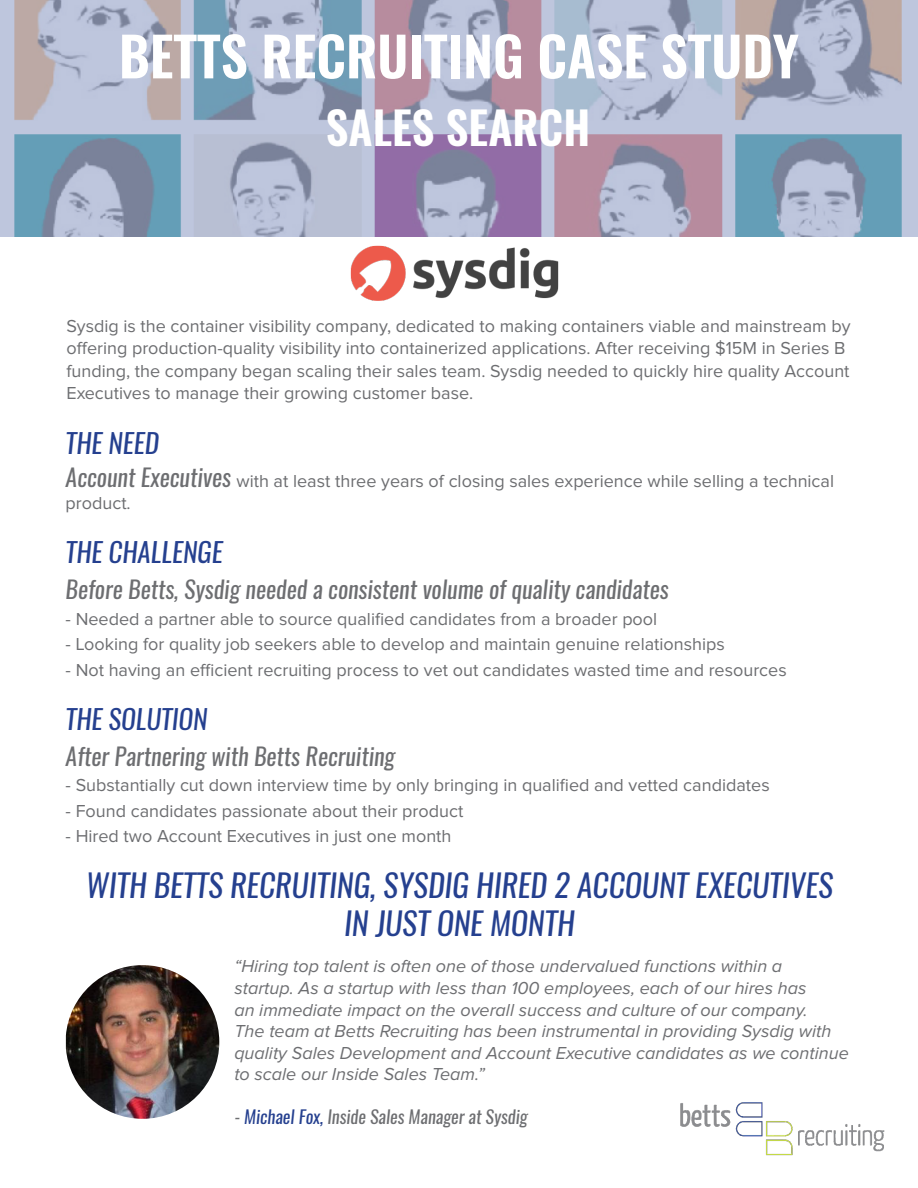
<style>
.page{position:relative;width:918px;height:1188px;background:#fff}
.page>*{position:absolute;margin:0;border:0;box-sizing:border-box;transform-origin:0 0}
.t1{font:600 54px "Oswald";color:#fff}
.t2{font:600 45px "Oswald";color:#fff}
.t3{font:italic 31.5px/37.5px "Oswald";color:#25408f;text-align:center}
.t4{font:italic 27px "Oswald";color:#25408f}
.t5{font:italic 24px "Oswald";color:#6d6e71}
.t6{font:18px/22.5px "Proxima Nova";color:#6d6e71}
.t7{font:italic 18px/21.6px "Proxima Nova";color:#6d6e71}
.t8{font:italic 18px "Oswald";color:#6d6e71}
.s1{font-family:"Oswald";font-style:italic;font-size:24px}
.s2{color:#25408f}
</style>
<div class="page">
<svg style="left:0;top:0;width:918px;height:236px;background:#a3a8bf"></svg>
<img style="left:66px;top:965px;width:153px;height:154px;border-radius:75px">
<img style="left:680px;top:1102px;width:205px;height:54px">
<img style="left:350px;top:245px;width:209px;height:56px">
<h1 class="t1" style="left:119px;top:19px;width:682px">BETTS RECRUITING CASE STUDY</h1>
<h2 class="t2" style="left:326px;top:97px;width:266px">SALES SEARCH</h2>
<p class="t6" style="left:67px;top:315px;width:786px">Sysdig is the container visibility company, dedicated to making containers viable and mainstream by offering production-quality visibility into containerized applications. After receiving $15M in Series B funding, the company began scaling their sales team. Sysdig needed to quickly hire quality Account Executives to manage their growing customer base.</p>
<h3 class="t4" style="left:66px;top:424px;width:95px">THE NEED</h3>
<p class="t6" style="left:66px;top:470px;width:770px"><span class="s1">Account Executives</span> with at least three years of closing sales experience while selling a technical product.</p>
<h3 class="t4" style="left:66px;top:534px;width:159px">THE CHALLENGE</h3>
<h3 class="t5" style="left:66px;top:573px;width:605px">Before Betts, Sysdig needed a consistent volume of quality candidates</h3>
<p class="t6" style="left:66px;top:608px;width:593px">- Needed a partner able to source qualified candidates from a broader pool</p>
<p class="t6" style="left:66px;top:634px;width:661px">- Looking for quality job seekers able to develop and maintain genuine relationships</p>
<p class="t6" style="left:66px;top:659px;width:723px">- Not having an efficient recruiting process to vet out candidates wasted time and resources</p>
<h3 class="t4" style="left:66px;top:700px;width:143px">THE SOLUTION</h3>
<h3 class="t5" style="left:66px;top:740px;width:331px">After Partnering with Betts Recruiting</h3>
<p class="t6" style="left:66px;top:775px;width:706px">- Substantially cut down interview time by only bringing in qualified and vetted candidates</p>
<p class="t6" style="left:66px;top:800px;width:399px">- Found candidates passionate about their product</p>
<p class="t6" style="left:66px;top:826px;width:387px">- Hired two Account Executives in just one month</p>
<h3 class="t3" style="left:86px;top:867px;width:749px">WITH BETTS RECRUITING, SYSDIG HIRED 2 ACCOUNT EXECUTIVES<br>IN JUST ONE MONTH</h3>
<p class="t7" style="left:234px;top:956px;width:616px">“Hiring top talent is often one of those undervalued functions within a<br>startup. As a startup with less than 100 employees, each of our hires has<br>an immediate impact on the overall success and culture of our company.<br>The team at Betts Recruiting has been instrumental in providing Sysdig with quality Sales Development and Account Executive candidates as we continue to scale our Inside Sales Team.”</p>
<p class="t8" style="left:234px;top:1104px;width:295px">- <span class="s2">Michael Fox,</span> Inside Sales Manager at Sysdig</p>
</div>
